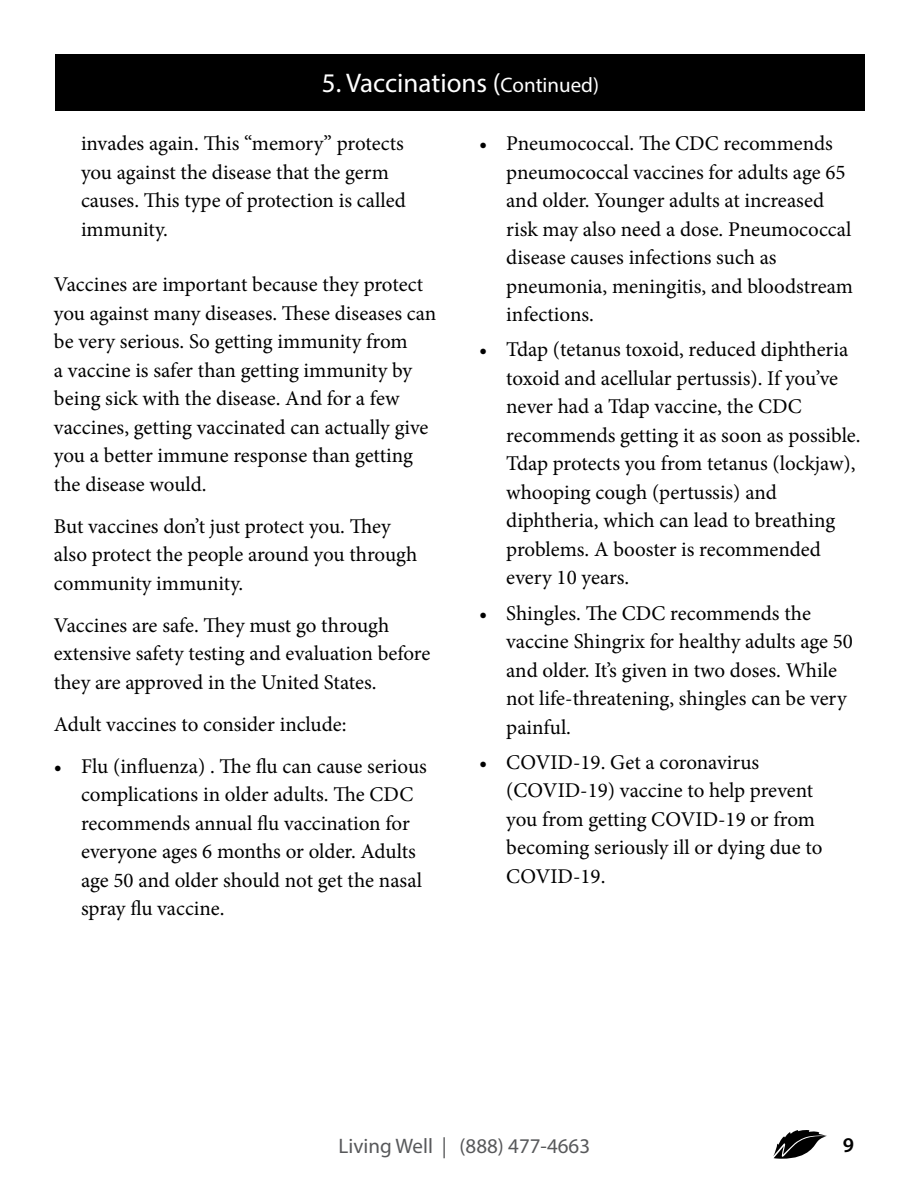
<style>
.page{position:relative;width:918px;height:1188px;background:#fff}
.page>*{position:absolute;margin:0;border:0;box-sizing:border-box;transform-origin:0 0}
.t1{font:27px "Myriad Pro";color:#fff}
.t2{font:21px/28.5px "Minion Pro";color:#000}
.t3{font:21px "Myriad Pro";color:#58595b}
.t4{font:600 21px "Myriad Pro";color:#000}
.s1{font-size:21px}
</style>
<div class="page">
<svg style="left:773px;top:1130px;width:54px;height:29px"></svg>
<div style="left:56px;top:54px;width:810px;height:56px;background:#000"></div>
<p class="t1" style="left:322px;top:67px;width:279px">5. Vaccinations (<span class="s1">Continued)</span></p>
<p class="t2" style="left:81px;top:129px;width:326px">invades again. This “memory” protects you against the disease that the germ causes. This type of protection is called immunity.</p>
<p class="t2" style="left:54px;top:270px;width:384px">Vaccines are important because they protect you against many diseases. These diseases can be very serious. So getting immunity from<br>a vaccine is safer than getting immunity by being sick with the disease. And for a few vaccines, getting vaccinated can actually give you a better immune response than getting the disease would.</p>
<p class="t2" style="left:54px;top:512px;width:365px">But vaccines don’t just protect you. They also protect the people around you through community immunity.</p>
<p class="t2" style="left:54px;top:611px;width:378px">Vaccines are safe. They must go through extensive safety testing and evaluation before they are approved in the United States.</p>
<p class="t2" style="left:54px;top:710px;width:294px">Adult vaccines to consider include:</p>
<p class="t2" style="left:81px;top:752px;width:347px;text-indent:-27px">• Flu (influenza) . The flu can cause serious complications in older adults. The CDC recommends annual flu vaccination for everyone ages 6 months or older. Adults age 50 and older should not get the nasal spray flu vaccine.</p>
<p class="t2" style="left:506px;top:129px;width:348px;text-indent:-27px">• Pneumococcal. The CDC recommends pneumococcal vaccines for adults age 65 and older. Younger adults at increased risk may also need a dose. Pneumococcal disease causes infections such as pneumonia, meningitis, and bloodstream infections.</p>
<p class="t2" style="left:506px;top:336px;width:356px;text-indent:-27px">• Tdap (tetanus toxoid, reduced diphtheria toxoid and acellular pertussis). If you’ve never had a Tdap vaccine, the CDC recommends getting it as soon as possible.<br>Tdap protects you from tetanus (lockjaw), whooping cough (pertussis) and diphtheria, which can lead to breathing problems. A booster is recommended every 10 years.</p>
<p class="t2" style="left:506px;top:599px;width:348px;text-indent:-27px">• Shingles. The CDC recommends the vaccine Shingrix for healthy adults age 50 and older. It’s given in two doses. While not life-threatening, shingles can be very painful.</p>
<p class="t2" style="left:506px;top:748px;width:318px;text-indent:-27px">• COVID-19. Get a coronavirus (COVID-19) vaccine to help prevent you from getting COVID-19 or from becoming seriously ill or dying due to<br>COVID-19.</p>
<p class="t3" style="left:339px;top:1133px;width:253px">Living Well | (888) 477-4663</p>
<p class="t4" style="left:843px;top:1132px;width:13px">9</p>
</div>
